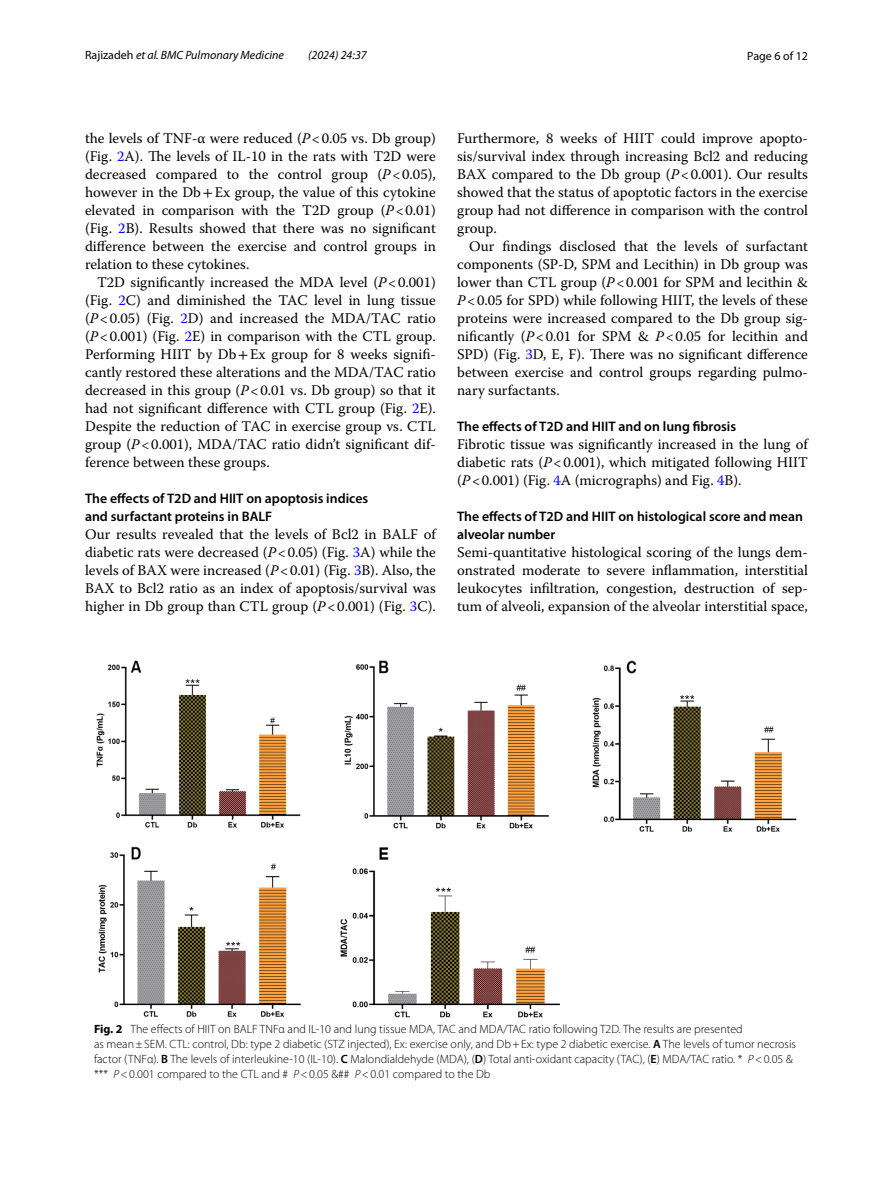
<style>
.page{position:relative;width:893px;height:1187px;background:#fff}
.page>*{position:absolute;margin:0;border:0;box-sizing:border-box;transform-origin:0 0}
.t1{font:14.7px/18px "Warnock Pro";color:#000;text-align:justify}
.t2{font:600 13.8px/18px "Myriad Pro";color:#000}
.t3{font:300 12px/15px "Myriad Pro";color:#000}
.t4{font:italic 12px "Myriad Pro";color:#000}
.t5{font:12px "Myriad Pro";color:#000}
.s1{font-style:normal}
.s2{font-style:italic}
.s3{color:#00f}
.s4{font-family:"STIX"}
.s5{font-weight:700}
.s6{font-weight:600}
</style>
<div class="page">
<img style="left:96px;top:660px;width:701px;height:357px">
<p class="t4" style="left:85px;top:48px;width:200px"><span class="s1">Rajizadeh</span> et al. BMC Pulmonary Medicine</p>
<p class="t4" style="left:308px;top:48px;width:60px">(2024) 24:37</p>
<p class="t5" style="left:747px;top:48px;width:62px">Page 6 of 12</p>
<p class="t1" style="left:85px;top:128px;width:352px">the levels of TNF-α were reduced (<span class="s2">P</span>&lt;0.05 vs. Db group) (Fig. <span class="s3">2</span>A). The levels of IL-10 in the rats with T2D were decreased compared to the control group (<span class="s2">P</span>&lt;0.05), however in the Db<span class="s4">+</span>Ex group, the value of this cytokine elevated in comparison with the T2D group (<span class="s2">P</span>&lt;0.01) (Fig. <span class="s3">2</span>B). Results showed that there was no significant difference between the exercise and control groups in relation to these cytokines.</p>
<p class="t1" style="left:85px;top:272px;width:352px;text-indent:12px">T2D significantly increased the MDA level (<span class="s2">P</span>&lt;0.001) (Fig. <span class="s3">2</span>C) and diminished the TAC level in lung tissue (<span class="s2">P</span>&lt;0.05) (Fig. <span class="s3">2</span>D) and increased the MDA/TAC ratio (<span class="s2">P</span>&lt;0.001) (Fig. <span class="s3">2</span>E) in comparison with the CTL group.<br>Performing HIIT by Db<span class="s4">+</span>Ex group for 8 weeks signifi&shy;cantly restored these alterations and the MDA/TAC ratio decreased in this group (<span class="s2">P</span>&lt;0.01 vs. Db group) so that it had not significant difference with CTL group (Fig. <span class="s3">2</span>E).<br>Despite the reduction of TAC in exercise group vs. CTL group (<span class="s2">P</span>&lt;0.001), MDA/TAC ratio didn’t significant dif&shy;ference between these groups.</p>
<p class="t2" style="left:85px;top:489px;width:285px">The effects of T2D and HIIT on apoptosis indices and surfactant proteins in BALF</p>
<p class="t1" style="left:85px;top:524px;width:352px">Our results revealed that the levels of Bcl2 in BALF of diabetic rats were decreased (<span class="s2">P</span>&lt;0.05) (Fig. <span class="s3">3</span>A) while the levels of BAX were increased (<span class="s2">P</span>&lt;0.01) (Fig. <span class="s3">3</span>B). Also, the BAX to Bcl2 ratio as an index of apoptosis/survival was higher in Db group than CTL group (<span class="s2">P</span>&lt;0.001) (Fig. <span class="s3">3</span>C).</p>
<p class="t1" style="left:457px;top:128px;width:352px">Furthermore, 8 weeks of HIIT could improve apopto&shy;sis/survival index through increasing Bcl2 and reducing BAX compared to the Db group (<span class="s2">P</span>&lt;0.001). Our results showed that the status of apoptotic factors in the exercise group had not difference in comparison with the control group.</p>
<p class="t1" style="left:457px;top:236px;width:352px;text-indent:12px">Our findings disclosed that the levels of surfactant components (SP-D, SPM and Lecithin) in Db group was lower than CTL group (<span class="s2">P</span>&lt;0.001 for SPM and lecithin &amp; <span class="s2">P</span>&lt;0.05 for SPD) while following HIIT, the levels of these proteins were increased compared to the Db group sig&shy;nificantly (<span class="s2">P</span>&lt;0.01 for SPM &amp; <span class="s2">P</span>&lt;0.05 for lecithin and SPD) (Fig. <span class="s3">3</span>D, E, F). There was no significant difference between exercise and control groups regarding pulmo&shy;nary surfactants.</p>
<p class="t2" style="left:457px;top:417px;width:281px">The effects of T2D and HIIT and on lung fibrosis</p>
<p class="t1" style="left:457px;top:434px;width:352px">Fibrotic tissue was significantly increased in the lung of diabetic rats (<span class="s2">P</span>&lt;0.001), which mitigated following HIIT (<span class="s2">P</span>&lt;0.001) (Fig. <span class="s3">4</span>A (micrographs) and Fig. <span class="s3">4</span>B).</p>
<p class="t2" style="left:457px;top:507px;width:347px">The effects of T2D and HIIT on histological score and mean alveolar number</p>
<p class="t1" style="left:457px;top:542px;width:352px">Semi-quantitative histological scoring of the lungs dem&shy;onstrated moderate to severe inflammation, interstitial leukocytes infiltration, congestion, destruction of sep&shy;tum of alveoli, expansion of the alveolar interstitial space,</p>
<p class="t3" style="left:94px;top:1021px;width:703px"><span class="s5">Fig. 2</span> The effects of HIIT on BALF TNFα and IL-10 and lung tissue MDA, TAC and MDA/TAC ratio following T2D. The results are presented<br>as mean±SEM. CTL: control, Db: type 2 diabetic (STZ injected), Ex: exercise only, and Db+Ex: type 2 diabetic exercise. <span class="s6">A</span> The levels of tumor necrosis factor (TNFα). <span class="s6">B</span> The levels of interleukine-10 (IL-10). <span class="s6">C</span> Malondialdehyde (MDA), (<span class="s6">D</span>) Total anti-oxidant capacity (TAC), (<span class="s6">E</span>) MDA/TAC ratio. * <span class="s2">P</span>&lt;0.05 &amp; *** <span class="s2">P</span>&lt;0.001 compared to the CTL and # <span class="s2">P</span>&lt;0.05 &amp;## <span class="s2">P</span>&lt;0.01 compared to the Db</p>
</div>
